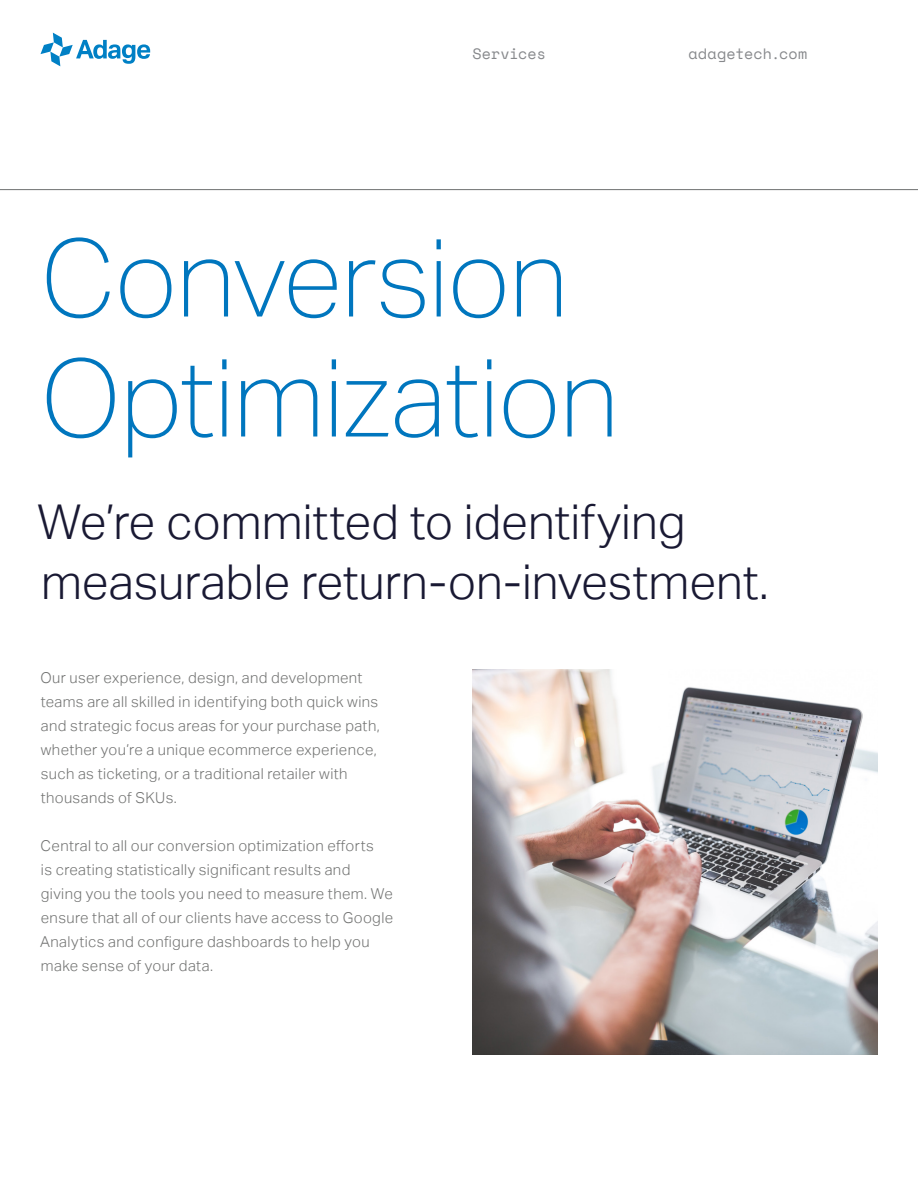
<style>
.page{position:relative;width:918px;height:1188px;background:#fff}
.page>*{position:absolute;margin:0;border:0;box-sizing:border-box;transform-origin:0 0}
.t1{font:100 108px/120px "Aktiv Grotesk";letter-spacing:-.01em;color:#0076be}
.t2{font:300 48px/60px "Aktiv Grotesk";color:#191933}
.t3{font:300 15px/24px "Aktiv Grotesk";letter-spacing:.025em;color:#717271}
.t4{font:15px "Space Mono";letter-spacing:.01em;color:#87898c}
</style>
<div class="page">
<svg style="left:40px;top:33px;width:110px;height:33px"></svg>
<img style="left:472px;top:670px;width:406px;height:384px">
<hr style="left:0;top:189px;width:918px;height:1px;background:#6f7171">
<p class="t4" style="left:472px;top:42px;width:75px">Services</p>
<p class="t1" style="left:40px;top:219px;width:580px">Conversion<br>Optimization</p>
<p class="t4" style="left:688px;top:42px;width:120px">adagetech.com</p>
<p class="t2" style="left:38px;top:492px;width:732px">We’re committed to identifying measurable return-on-investment.</p>
<p class="t3" style="left:40px;top:665px;width:341px">Our user experience, design, and development teams are all skilled in identifying both quick wins and strategic focus areas for your purchase path, whether you’re a unique ecommerce experience, such as ticketing, or a traditional retailer with thousands of SKUs.</p>
<p class="t3" style="left:40px;top:833px;width:355px">Central to all our conversion optimization efforts<br>is creating statistically significant results and giving you the tools you need to measure them. We ensure that all of our clients have access to Google Analytics and configure dashboards to help you make sense of your data.</p>
</div>
